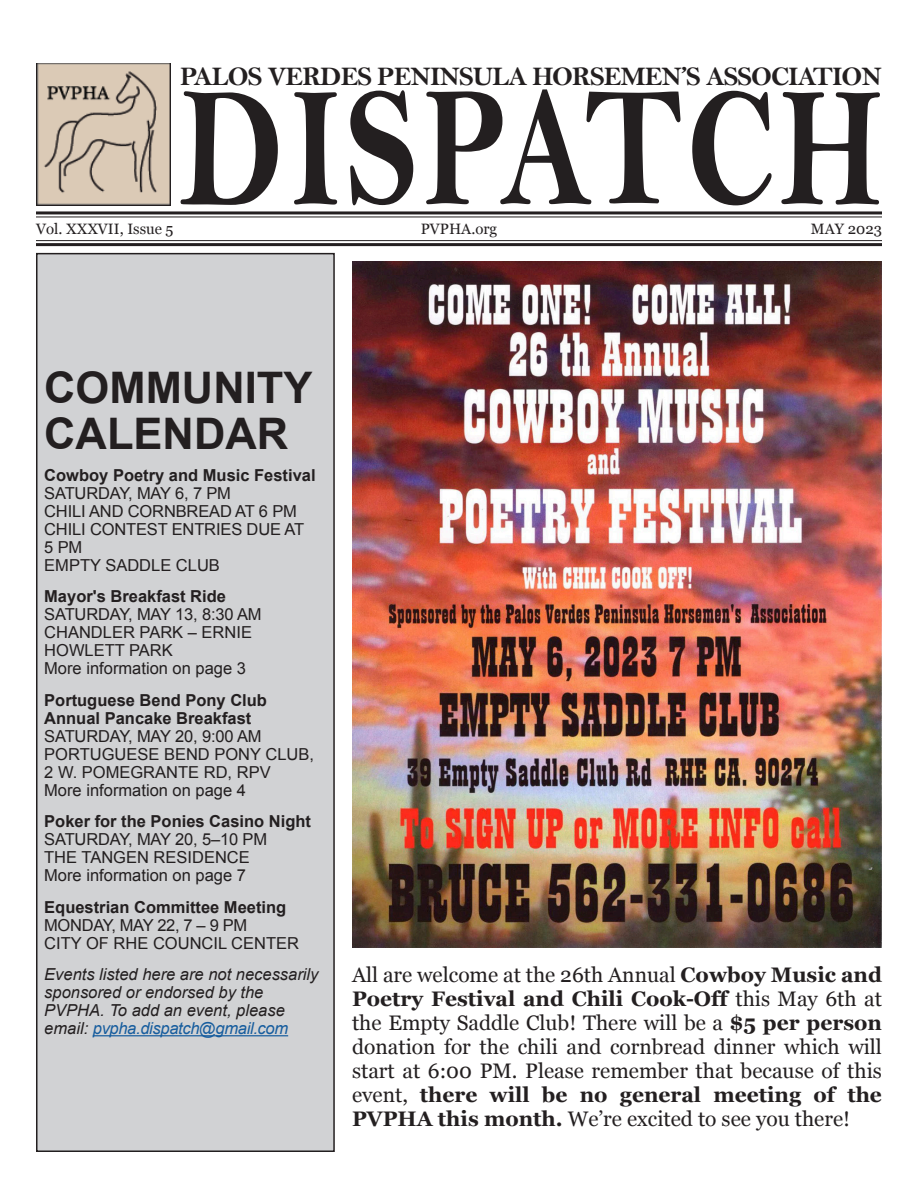
<style>
.page{position:relative;width:918px;height:1188px;background:#fff}
.page>*{position:absolute;margin:0;border:0;box-sizing:border-box;transform-origin:0 0}
.t1{font:171.6px "Bell MT Bold";letter-spacing:.04em;color:#231f20;scale:.77 1}
.t2{font:700 43.5px "Arial";color:#231f20}
.t3{font:27px "Bell MT Bold";letter-spacing:-.035em;color:#231f20}
.BODY{font:21px/24px "Georgia";color:#231f20;text-align:justify}
.t4{font:16.5px/18px "Arial";color:#231f20}
.t5{font:700 16.5px/18px "Arial";color:#231f20}
.t6{font:italic 16.5px/18px "Arial";color:#231f20}
.t7{font:15px "Georgia";color:#231f20}
.s1{font-weight:400}
.s2{color:#175d9e}
.s3{font-weight:700}
</style>
<div class="page">
<div style="left:37px;top:254px;width:297px;height:897px;background:#d1d2d4"></div>
<hr style="left:93px;top:1035px;width:195px;height:1px;background:#175d9e">
<div style="left:36px;top:253px;width:299px;height:899px;border:2px solid #231f20"></div>
<hr style="left:36px;top:240px;width:846px;height:1px;background:#231f20">
<hr style="left:36px;top:243px;width:846px;height:3px;background:#231f20">
<hr style="left:36px;top:211px;width:846px;height:3px;background:#231f20">
<hr style="left:36px;top:216px;width:846px;height:1px;background:#231f20">
<img style="left:36px;top:63px;width:135px;height:142px">
<img style="left:352px;top:261px;width:530px;height:687px">
<p class="t3" style="left:180px;top:60px;width:704px">PALOS VERDES PENINSULA HORSEMEN’S ASSOCIATION</p>
<p class="t1" style="left:180px;top:46px;width:913px">DISPATCH</p>
<p class="t7" style="left:36px;top:218px;width:139px">Vol. XXXVII, Issue 5</p>
<p class="t7" style="left:421px;top:218px;width:78px">PVPHA.org</p>
<p class="t7" style="left:811px;top:218px;width:73px">MAY 2023</p>
<p class="t2" style="left:44px;top:359px;width:270px">COMMUNITY</p>
<p class="t2" style="left:44px;top:405px;width:246px">CALENDAR</p>
<p class="t5" style="left:44px;top:466px;width:273px">Cowboy Poetry and Music Festival</p>
<p class="t4" style="left:44px;top:484px;width:188px">SATURDAY, MAY 6, 7 PM</p>
<p class="t4" style="left:44px;top:502px;width:254px">CHILI AND CORNBREAD AT 6 PM</p>
<p class="t4" style="left:44px;top:520px;width:261px">CHILI CONTEST ENTRIES DUE AT<br>5 PM</p>
<p class="t4" style="left:44px;top:556px;width:177px">EMPTY SADDLE CLUB</p>
<p class="t5" style="left:44px;top:588px;width:183px">Mayor's Breakfast Ride</p>
<p class="t4" style="left:44px;top:605px;width:219px">SATURDAY, MAY 13, 8:30 AM</p>
<p class="t4" style="left:44px;top:623px;width:209px">CHANDLER PARK – ERNIE<br>HOWLETT PARK</p>
<p class="t4" style="left:44px;top:659px;width:203px">More information on page 3</p>
<p class="t5" style="left:44px;top:691px;width:224px">Portuguese Bend Pony Club<br>Annual Pancake Breakfast</p>
<p class="t4" style="left:44px;top:727px;width:219px">SATURDAY, MAY 20, 9:00 AM</p>
<p class="t4" style="left:44px;top:745px;width:271px">PORTUGUESE BEND PONY CLUB,</p>
<p class="t4" style="left:44px;top:763px;width:228px">2 W. POMEGRANTE RD, RPV</p>
<p class="t4" style="left:44px;top:781px;width:203px">More information on page 4</p>
<p class="t5" style="left:44px;top:813px;width:268px">Poker for the Ponies Casino Night</p>
<p class="t4" style="left:44px;top:830px;width:224px">SATURDAY, MAY 20, 5–10 PM</p>
<p class="t4" style="left:44px;top:848px;width:207px">THE TANGEN RESIDENCE</p>
<p class="t4" style="left:44px;top:866px;width:203px">More information on page 7</p>
<p class="t5" style="left:44px;top:898px;width:244px">Equestrian Committee Meeting<br><span class="s1">MONDAY, MAY 22, 7 – 9 PM</span></p>
<p class="t4" style="left:44px;top:934px;width:256px">CITY OF RHE COUNCIL CENTER</p>
<p class="t6" style="left:44px;top:965px;width:276px">Events listed here are not necessarily sponsored or endorsed by the PVPHA. To add an event, please email: <span class="s2">pvpha.dispatch@gmail.com</span></p>
<p class="BODY" style="left:352px;top:962px;width:531px">All are welcome at the 26th Annual <span class="s3">Cowboy Music and Poetry Festival and Chili Cook-Off</span> this May 6th at the Empty Saddle Club! There will be a <span class="s3">$5 per person </span>donation for the chili and cornbread dinner which will start at 6:00 PM. Please remember that because of this event, <span class="s3">there will be no general meeting of the PVPHA this month.</span> We’re excited to see you there!</p>
</div>
